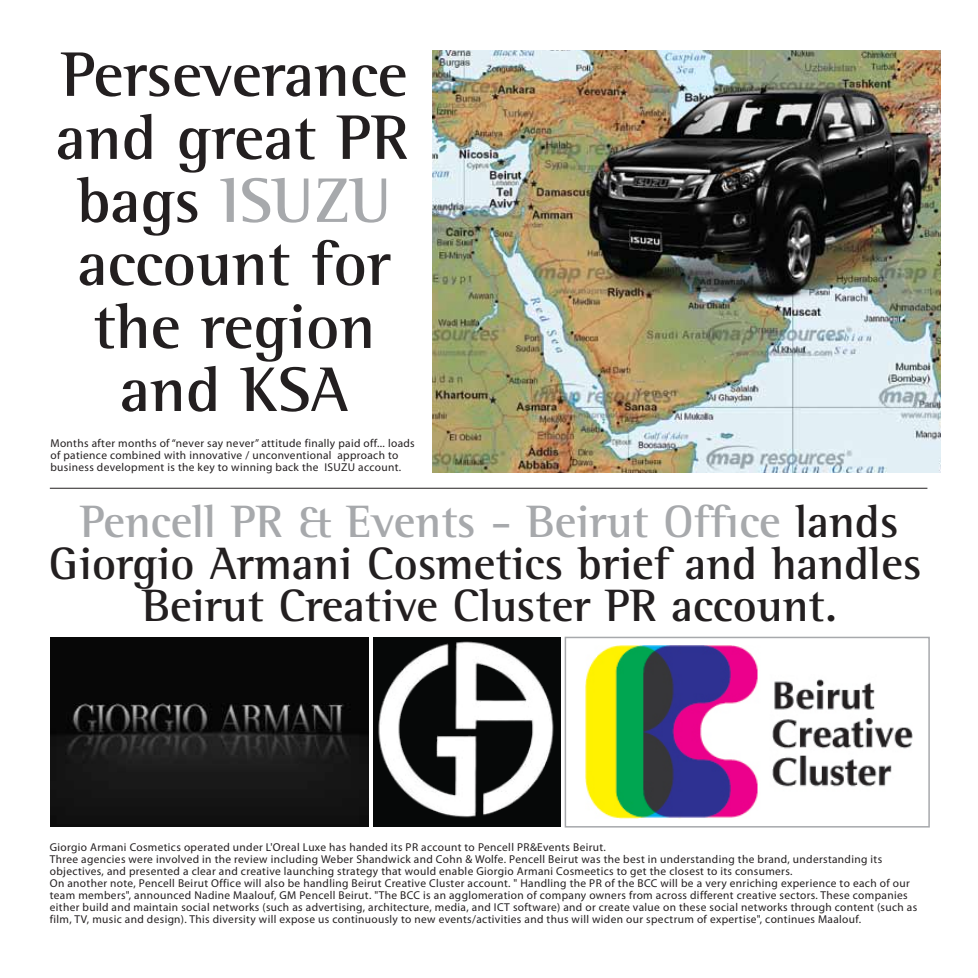
<style>
.page{position:relative;width:978px;height:978px;background:#fff}
.page>*{position:absolute;margin:0;border:0;box-sizing:border-box;transform-origin:0 0}
.t1{font:700 64.5px/63px "Rotis Semi Serif";color:#231f20;text-align:center}
.t2{font:700 46.5px/42px "Rotis Semi Serif";color:#231f20;text-align:center}
.t3{font:11.4px/12px "Myriad Pro";letter-spacing:.03em;color:#231f20}
.s1{color:#a7a9ac}
</style>
<div class="page">
<img style="left:50px;top:637px;width:318px;height:190px">
<hr style="left:50px;top:488px;width:877px;height:1px;background:#231f20">
<img style="left:373px;top:637px;width:187px;height:190px">
<img style="left:586px;top:646px;width:326px;height:173px">
<div style="left:565px;top:637px;width:365px;height:191px;border:2px solid #a7a9ac"></div>
<img style="left:433px;top:51px;width:507px;height:421px">
<h1 class="t1" style="left:56px;top:42px;width:354px">Perseverance and great PR bags <span class="s1">ISUZU </span>account for the region and KSA</h1>
<p class="t3" style="left:50px;top:437px;width:366px">Months after months of “never say never” attitude finally paid off... loads of patience combined with innovative / unconventional approach to business development is the key to winning back the ISUZU account.</p>
<h2 class="t2" style="left:49px;top:500px;width:874px"><span class="s1">Pencell PR &amp; Events - Beirut Office</span> lands<br>Giorgio Armani Cosmetics brief and handles<br>Beirut Creative Cluster PR account.</h2>
<p class="t3" style="left:50px;top:841px;width:869px">Giorgio Armani Cosmetics operated under L'Oreal Luxe has handed its PR account to Pencell PR&amp;Events Beirut.<br>Three agencies were involved in the review including Weber Shandwick and Cohn &amp; Wolfe. Pencell Beirut was the best in understanding the brand, understanding its objectives, and presented a clear and creative launching strategy that would enable Giorgio Armani Cosmeetics to get the closest to its consumers.<br>On another note, Pencell Beirut Office will also be handling Beirut Creative Cluster account. " Handling the PR of the BCC will be a very enriching experience to each of our team members", announced Nadine Maalouf, GM Pencell Beirut. "The BCC is an agglomeration of company owners from across different creative sectors. These companies either build and maintain social networks (such as advertising, architecture, media, and ICT software) and or create value on these social networks through content (such as film, TV, music and design). This diversity will expose us continuously to new events/activities and thus will widen our spectrum of expertise", continues Maalouf.</p>
</div>
